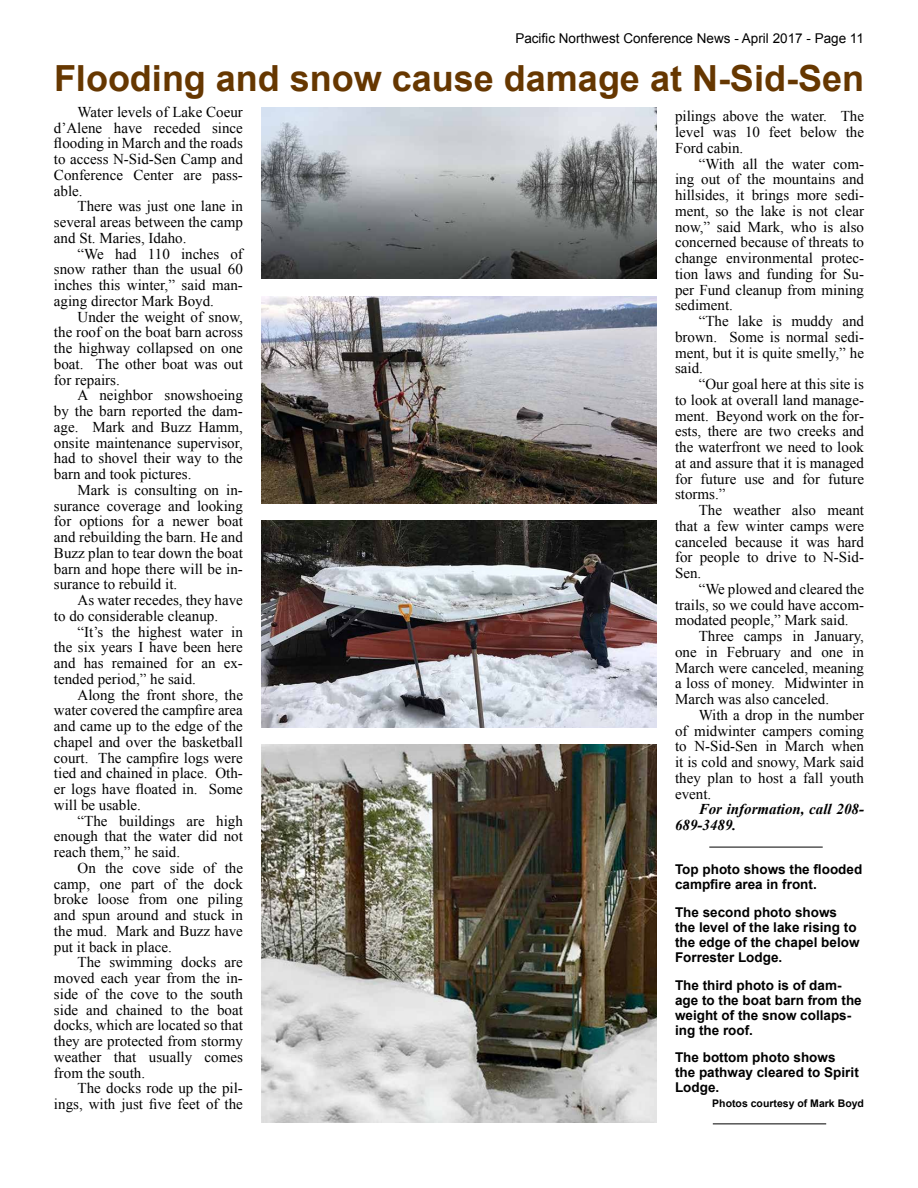
<style>
.page{position:relative;width:918px;height:1188px;background:#fff}
.page>*{position:absolute;margin:0;border:0;box-sizing:border-box;transform-origin:0 0}
.t1{font:700 36px "Arial";color:#663700}
.t2{font:15px/15.8px "Times New Roman";color:#000;text-align:justify}
.t3{font:italic 700 15px/15.8px "Times New Roman";color:#000}
.t4{font:700 13.5px/15px "Arial";color:#000}
.t5{font:13.5px "Arial";color:#000}
.t6{font:700 10.5px "Arial";color:#000}
</style>
<div class="page">
<img style="left:261px;top:107px;width:396px;height:172px">
<img style="left:261px;top:296px;width:396px;height:207px">
<img style="left:261px;top:520px;width:396px;height:208px">
<img style="left:261px;top:745px;width:396px;height:378px">
<hr style="left:709px;top:847px;width:114px;height:1px;background:#000">
<hr style="left:713px;top:1124px;width:113px;height:1px;background:#000">
<p class="t5" style="left:515px;top:29px;width:350px">Pacific Northwest Conference News - April 2017 - Page 11</p>
<h1 class="t1" style="left:54px;top:55px;width:812px">Flooding and snow cause damage at N-Sid-Sen</h1>
<p class="t2" style="left:54px;top:104px;width:190px;text-indent:24px">Water levels of Lake Coeur d’Alene have receded since flooding in March and the roads to access N-Sid-Sen Camp and Conference Center are pass&shy;able.</p>
<p class="t2" style="left:54px;top:198px;width:190px;text-indent:24px">There was just one lane in several areas between the camp and St. Maries, Idaho.</p>
<p class="t2" style="left:54px;top:246px;width:190px;text-indent:24px">“We had 110 inches of snow rather than the usual 60 inches this winter,” said man&shy;aging director Mark Boyd.</p>
<p class="t2" style="left:54px;top:309px;width:190px;text-indent:24px">Under the weight of snow, the roof on the boat barn across the highway collapsed on one boat. The other boat was out for repairs.</p>
<p class="t2" style="left:54px;top:387px;width:190px;text-indent:24px">A neighbor snowshoeing by the barn reported the dam&shy;age. Mark and Buzz Hamm, onsite maintenance supervisor, had to shovel their way to the barn and took pictures.</p>
<p class="t2" style="left:54px;top:482px;width:190px;text-indent:24px">Mark is consulting on in&shy;surance coverage and looking for options for a newer boat and rebuilding the barn. He and Buzz plan to tear down the boat barn and hope there will be in&shy;surance to rebuild it.</p>
<p class="t2" style="left:54px;top:592px;width:190px;text-indent:24px">As water recedes, they have to do considerable cleanup.</p>
<p class="t2" style="left:54px;top:624px;width:190px;text-indent:24px">“It’s the highest water in the six years I have been here and has remained for an ex&shy;tended period,” he said.</p>
<p class="t2" style="left:54px;top:687px;width:190px;text-indent:24px">Along the front shore, the water covered the campfire area and came up to the edge of the chapel and over the basketball court. The campfire logs were tied and chained in place. Oth&shy;er logs have floated in. Some will be usable.</p>
<p class="t2" style="left:54px;top:813px;width:190px;text-indent:24px">“The buildings are high enough that the water did not reach them,” he said.</p>
<p class="t2" style="left:54px;top:860px;width:190px;text-indent:24px">On the cove side of the camp, one part of the dock broke loose from one piling and spun around and stuck in the mud. Mark and Buzz have put it back in place.</p>
<p class="t2" style="left:54px;top:954px;width:190px;text-indent:24px">The swimming docks are moved each year from the in&shy;side of the cove to the south side and chained to the boat docks, which are located so that they are protected from stormy weather that usually comes from the south.</p>
<p class="t2" style="left:54px;top:1080px;width:190px;text-align:right">The docks rode up the pil&shy;ings, with just five feet of the</p>
<p class="t2" style="left:675px;top:108px;width:190px">pilings above the water. The level was 10 feet below the Ford cabin.</p>
<p class="t2" style="left:675px;top:156px;width:190px;text-indent:24px">“With all the water com&shy;ing out of the mountains and hillsides, it brings more sedi&shy;ment, so the lake is not clear now,” said Mark, who is also concerned because of threats to change environmental protec&shy;tion laws and funding for Su&shy;per Fund cleanup from mining sediment.</p>
<p class="t2" style="left:675px;top:313px;width:190px;text-indent:24px">“The lake is muddy and brown. Some is normal sedi&shy;ment, but it is quite smelly,” he said.</p>
<p class="t2" style="left:675px;top:376px;width:190px;text-indent:24px">“Our goal here at this site is to look at overall land manage&shy;ment. Beyond work on the for&shy;ests, there are two creeks and the waterfront we need to look at and assure that it is managed for future use and for future storms.”</p>
<p class="t2" style="left:675px;top:502px;width:190px;text-indent:24px">The weather also meant that a few winter camps were canceled because it was hard for people to drive to N-Sid-Sen.</p>
<p class="t2" style="left:675px;top:581px;width:190px;text-indent:24px">“We plowed and cleared the trails, so we could have accom&shy;modated people,” Mark said.</p>
<p class="t2" style="left:675px;top:628px;width:190px;text-indent:24px">Three camps in January, one in February and one in March were canceled, meaning a loss of money. Midwinter in March was also canceled.</p>
<p class="t2" style="left:675px;top:707px;width:190px;text-indent:24px">With a drop in the number of midwinter campers coming to N-Sid-Sen in March when it is cold and snowy, Mark said they plan to host a fall youth event.</p>
<p class="t3" style="left:675px;top:801px;width:190px;text-indent:24px">For information, call 208-<br>689-3489.</p>
<p class="t4" style="left:675px;top:863px;width:189px">Top photo shows the flooded campfire area in front.</p>
<p class="t4" style="left:675px;top:905px;width:186px">The second photo shows the level of the lake rising to the edge of the chapel below<br>Forrester Lodge.</p>
<p class="t4" style="left:675px;top:978px;width:188px">The third photo is of dam&shy;age to the boat barn from the weight of the snow collaps&shy;ing the roof.</p>
<p class="t4" style="left:675px;top:1050px;width:185px">The bottom photo shows the pathway cleared to Spirit<br>Lodge.</p>
<p class="t6" style="left:712px;top:1097px;width:153px">Photos courtesy of Mark Boyd</p>
</div>
